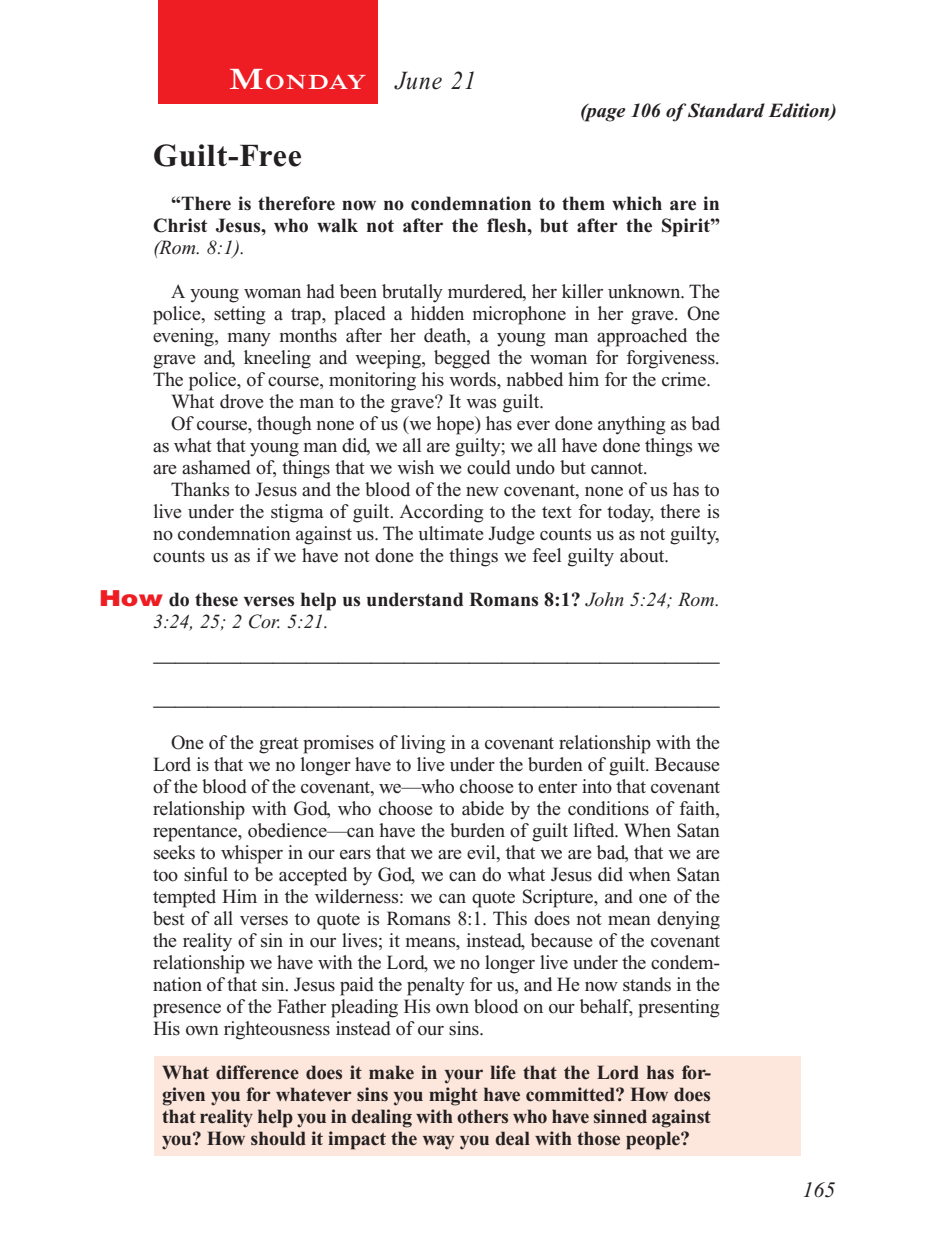
<style>
.page{position:relative;width:936px;height:1260px;background:#fff}
.page>*{position:absolute;margin:0;border:0;box-sizing:border-box;transform-origin:0 0}
.Head{font:700 32px "Times New Roman PS Std";letter-spacing:.025em;color:#231f20}
.Lesson_Dates{font:italic 26px "Times New Roman PS Std";letter-spacing:.05em;color:#231f20;scale:.9 1}
.Blank_Lines{font:22px "Times New Roman PS Std";color:#231f20}
.PageNumbers{font:italic 22px "Times New Roman PS Std";color:#231f20}
.Daily_Header{font:600 21px "Times NRMT Std";letter-spacing:.045em;color:#fff;scale:1.1 1}
.Body_SB{font:20px/22px "Times New Roman PS Std";letter-spacing:-.01em;color:#231f20;text-align:justify}
.Body{font:20px/22px "Times New Roman PS Std";letter-spacing:-.005em;color:#231f20;text-align:justify}
.x-screened_box-text{font:700 20px/22px "Times New Roman PS Std";letter-spacing:-.01em;color:#231f20;text-align:justify}
.Body-2{font:700 20px/22px "Times New Roman PS Std";color:#231f20;text-align:justify}
.Question{font:700 20px/22px "Times New Roman PS Std";color:#231f20}
.Page_from_SE{font:italic 700 20px "Times New Roman PS Std";color:#231f20}
.s1{font-size:30px}
.s2{font-weight:400;font-style:italic}
.s3{font-family:"Helvetica LT Std";font-weight:900;font-size:22px;color:#ee1d23}
</style>
<div class="page">
<div style="left:158px;top:0;width:220px;height:103px;background:#ee1d23"></div>
<div style="left:155px;top:1056px;width:646px;height:100px;background:#fde7dc"></div>
<p class="Daily_Header" style="left:229px;top:70px;width:127px"><span class="s1">M</span>ONDAY</p>
<p class="Lesson_Dates" style="left:396px;top:66px;width:91px">June 21</p>
<p class="Page_from_SE" style="left:580px;top:100px;width:258px">(page 106 of Standard Edition)</p>
<p class="Head" style="left:153px;top:138px;width:150px">Guilt-Free</p>
<p class="Body-2" style="left:153px;top:193px;width:569px;text-indent:18px">“There is therefore now no condemnation to them which are in Christ Jesus, who walk not after the flesh, but after the Spirit” <span class="s2">(Rom. 8:1).</span></p>
<p class="Body" style="left:153px;top:281px;width:569px;text-indent:18px">A young woman had been brutally murdered, her killer unknown. The police, setting a trap, placed a hidden microphone in her grave. One evening, many months after her death, a young man approached the grave and, kneeling and weeping, begged the woman for forgiveness.<br>The police, of course, monitoring his words, nabbed him for the crime.</p>
<p class="Body" style="left:171px;top:391px;width:375px">What drove the man to the grave? It was guilt.</p>
<p class="Body" style="left:153px;top:413px;width:569px;text-indent:18px">Of course, though none of us (we hope) has ever done anything as bad as what that young man did, we all are guilty; we all have done things we are ashamed of, things that we wish we could undo but cannot.</p>
<p class="Body" style="left:153px;top:479px;width:569px;text-indent:18px">Thanks to Jesus and the blood of the new covenant, none of us has to live under the stigma of guilt. According to the text for today, there is no condemnation against us. The ultimate Judge counts us as not guilty, counts us as if we have not done the things we feel guilty about.</p>
<p class="Question" style="left:153px;top:589px;width:569px;text-indent:-54px"><span class="s3">How</span> do these verses help us understand Romans 8:1? <span class="s2">John 5:24; Rom.<br>3:24, 25; 2 Cor. 5:21.</span></p>
<p class="Blank_Lines" style="left:153px;top:642px;width:568px">____________________________________________________</p>
<p class="Blank_Lines" style="left:153px;top:686px;width:568px">____________________________________________________</p>
<p class="Body_SB" style="left:153px;top:732px;width:569px;text-indent:18px">One of the great promises of living in a covenant relationship with the Lord is that we no longer have to live under the burden of guilt. Because of the blood of the covenant, we—who choose to enter into that covenant relationship with God, who choose to abide by the conditions of faith, repentance, obedience—can have the burden of guilt lifted. When Satan seeks to whisper in our ears that we are evil, that we are bad, that we are too sinful to be accepted by God, we can do what Jesus did when Satan tempted Him in the wilderness: we can quote Scripture, and one of the best of all verses to quote is Romans 8:1. This does not mean denying the reality of sin in our lives; it means, instead, because of the covenant relationship we have with the Lord, we no longer live under the condem&shy;nation of that sin. Jesus paid the penalty for us, and He now stands in the presence of the Father pleading His own blood on our behalf, presenting His own righteousness instead of our sins.</p>
<p class="x-screened_box-text" style="left:162px;top:1062px;width:550px">What difference does it make in your life that the Lord has for&shy;given you for whatever sins you might have committed? How does that reality help you in dealing with others who have sinned against you? How should it impact the way you deal with those people?</p>
<p class="PageNumbers" style="left:802px;top:1178px;width:34px">165</p>
</div>
